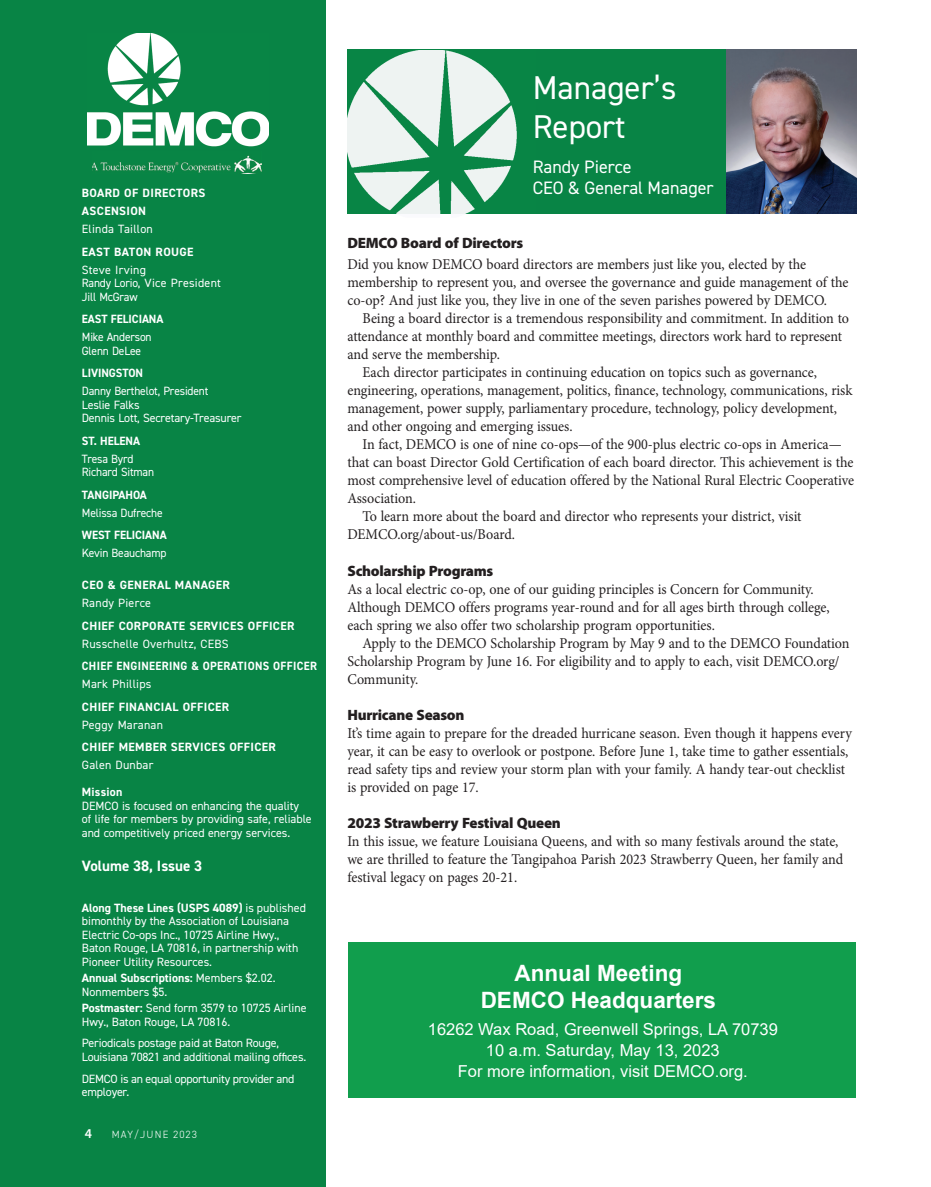
<style>
.page{position:relative;width:931px;height:1187px;background:#fff}
.page>*{position:absolute;margin:0;border:0;box-sizing:border-box;transform-origin:0 0}
.t1{font:33px/39px "DIN2014";color:#fff}
.t2{font:700 22.5px/27px "Arial";color:#fff;text-align:center}
.t3{font:18px/21px "DIN2014";color:#fff}
.t4{font:16.5px/21px "Arial";color:#fff;text-align:center}
.t5{font:15px/18px "Minion Pro";letter-spacing:-.005em;color:#231f20;scale:.94 1}
.t6{font:900 15px "Myriad Pro";letter-spacing:-.02em;color:#231f20}
.t7{font:700 15px "DIN2014";color:#fff}
.t8{font:600 13.5px "Myriad Pro";color:#fff}
.t9{font:12px/13.5px "DIN2014";letter-spacing:-.005em;color:#fff}
.t10{font:700 12px/18px "DIN2014";letter-spacing:.03em;color:#fff}
.t11{font:12px/13.5px "DIN2014";letter-spacing:-.005em;color:#fff;scale:.96 1}
.t12{font:12px/13.5px "DIN2014";letter-spacing:.02em;color:#fff}
.t13{font:700 12px "DIN2014";letter-spacing:-.005em;color:#fff;scale:.96 1}
.t14{font:700 12px "DIN2014";letter-spacing:.03em;color:#fff;scale:.94 1}
.t15{font:300 10.5px "DIN2014";letter-spacing:.105em;color:#fff}
.s1{font-weight:700}
</style>
<div class="page">
<div style="left:0;top:0;width:325px;height:1187px;background:#088445"></div>
<img style="left:93px;top:155px;width:168px;height:19px">
<img style="left:87px;top:33px;width:182px;height:114px">
<div style="left:347px;top:49px;width:509px;height:164px;background:#088445"></div>
<img style="left:347px;top:213px;width:188px;height:1px">
<img style="left:347px;top:50px;width:170px;height:163px">
<img style="left:726px;top:49px;width:130px;height:164px">
<div style="left:347px;top:942px;width:508px;height:156px;background:#119e4d"></div>
<p class="t10" style="left:82px;top:184px;width:125px">BOARD OF DIRECTORS<br>ASCENSION</p>
<p class="t12" style="left:82px;top:222px;width:73px">Elinda Taillon</p>
<p class="t10" style="left:82px;top:243px;width:113px">EAST BATON ROUGE</p>
<p class="t12" style="left:82px;top:263px;width:141px">Steve Irving<br>Randy Lorio, Vice President<br>Jill McGraw</p>
<p class="t13" style="left:82px;top:311px;width:86px">EAST FELICIANA</p>
<p class="t11" style="left:82px;top:330px;width:74px">Mike Anderson<br>Glenn DeLee</p>
<p class="t13" style="left:82px;top:365px;width:65px">LIVINGSTON</p>
<p class="t11" style="left:82px;top:384px;width:168px">Danny Berthelot, President<br>Leslie Falks<br>Dennis Lott, Secretary-Treasurer</p>
<p class="t13" style="left:82px;top:433px;width:62px">ST. HELENA</p>
<p class="t11" style="left:82px;top:452px;width:77px">Tresa Byrd<br>Richard Sitman</p>
<p class="t13" style="left:82px;top:487px;width:69px">TANGIPAHOA</p>
<p class="t11" style="left:82px;top:506px;width:86px">Melissa Dufreche</p>
<p class="t13" style="left:82px;top:527px;width:90px">WEST FELICIANA</p>
<p class="t11" style="left:82px;top:546px;width:90px">Kevin Beauchamp</p>
<p class="t10" style="left:82px;top:576px;width:149px">CEO &amp; GENERAL MANAGER</p>
<p class="t12" style="left:82px;top:596px;width:71px">Randy Pierce</p>
<p class="t10" style="left:82px;top:616px;width:214px">CHIEF CORPORATE SERVICES OFFICER</p>
<p class="t12" style="left:82px;top:636px;width:148px">Russchelle Overhultz, CEBS</p>
<p class="t14" style="left:82px;top:658px;width:251px">CHIEF ENGINEERING &amp; OPERATIONS OFFICER</p>
<p class="t12" style="left:82px;top:677px;width:71px">Mark Phillips</p>
<p class="t10" style="left:82px;top:697px;width:149px">CHIEF FINANCIAL OFFICER</p>
<p class="t12" style="left:82px;top:717px;width:83px">Peggy Maranan</p>
<p class="t10" style="left:82px;top:738px;width:195px">CHIEF MEMBER SERVICES OFFICER</p>
<p class="t12" style="left:82px;top:758px;width:73px">Galen Dunbar</p>
<p class="t10" style="left:82px;top:783px;width:42px">Mission</p>
<p class="t9" style="left:82px;top:798px;width:231px">DEMCO is focused on enhancing the quality<br>of life for members by providing safe, reliable and competitively priced energy services.</p>
<p class="t7" style="left:82px;top:856px;width:122px">Volume 38, Issue 3</p>
<p class="t9" style="left:82px;top:900px;width:225px"><span class="s1">Along These Lines (USPS 4089)</span> is published bimonthly by the Association of Louisiana Electric Co-ops Inc., 10725 Airline Hwy., Baton Rouge, LA 70816, in partnership with Pioneer Utility Resources.</p>
<p class="t9" style="left:82px;top:971px;width:195px"><span class="s1">Annual Subscriptions:</span> Members $2.02.<br>Nonmembers $5.</p>
<p class="t9" style="left:82px;top:1001px;width:226px"><span class="s1">Postmaster:</span> Send form 3579 to 10725 Airline<br>Hwy. , Baton Rouge, LA 70816.</p>
<p class="t9" style="left:82px;top:1036px;width:226px">Periodicals postage paid at Baton Rouge,<br>Louisiana 70821 and additional mailing offices.</p>
<p class="t9" style="left:82px;top:1071px;width:214px">DEMCO is an equal opportunity provider and employer.</p>
<p class="t8" style="left:85px;top:1125px;width:9px">4</p>
<p class="t15" style="left:112px;top:1128px;width:86px">MAY/JUNE 2023</p>
<h1 class="t1" style="left:532px;top:68px;width:145px">Manager’s<br>Report</h1>
<p class="t3" style="left:532px;top:156px;width:182px">Randy Pierce<br>CEO &amp; General Manager</p>
<p class="t6" style="left:347px;top:233px;width:177px">DEMCO Board of Directors</p>
<p class="t5" style="left:347px;top:256px;width:534px">Did you know DEMCO board directors are members just like you, elected by the membership to represent you, and oversee the governance and guide management of the co-op? And just like you, they live in one of the seven parishes powered by DEMCO.</p>
<p class="t5" style="left:362px;top:310px;width:519px">Being a board director is a tremendous responsibility and commitment. In addition to</p>
<p class="t5" style="left:347px;top:328px;width:527px">attendance at monthly board and committee meetings, directors work hard to represent</p>
<p class="t5" style="left:347px;top:346px;width:164px">and serve the membership.</p>
<p class="t5" style="left:362px;top:364px;width:484px">Each director participates in continuing education on topics such as governance,</p>
<p class="t5" style="left:347px;top:382px;width:538px">engineering, operations, management, politics, finance, technology, communications, risk</p>
<p class="t5" style="left:347px;top:400px;width:522px">management, power supply, parliamentary procedure, technology, policy development,</p>
<p class="t5" style="left:347px;top:418px;width:241px">and other ongoing and emerging issues.</p>
<p class="t5" style="left:362px;top:436px;width:511px">In fact, DEMCO is one of nine co-ops—of the 900-plus electric co-ops in America—</p>
<p class="t5" style="left:347px;top:454px;width:539px">that can boast Director Gold Certification of each board director. This achievement is the</p>
<p class="t5" style="left:347px;top:472px;width:540px">most comprehensive level of education offered by the National Rural Electric Cooperative</p>
<p class="t5" style="left:347px;top:490px;width:74px">Association.</p>
<p class="t5" style="left:362px;top:508px;width:468px">To learn more about the board and director who represents your district, visit</p>
<p class="t5" style="left:347px;top:526px;width:180px">DEMCO.org/about-us/Board.</p>
<p class="t6" style="left:347px;top:560px;width:147px">Scholarship Programs</p>
<p class="t5" style="left:347px;top:580px;width:514px">As a local electric co-op, one of our guiding principles is Concern for Community.<br>Although DEMCO offers programs year-round and for all ages birth through college, each spring we also offer two scholarship program opportunities.</p>
<p class="t5" style="left:347px;top:634px;width:535px;text-indent:15px">Apply to the DEMCO Scholarship Program by May 9 and to the DEMCO Foundation<br>Scholarship Program by June 16. For eligibility and to apply to each, visit DEMCO.org/<br>Community.</p>
<p class="t6" style="left:347px;top:704px;width:118px">Hurricane Season</p>
<p class="t5" style="left:347px;top:724px;width:538px">It’s time again to prepare for the dreaded hurricane season. Even though it happens every year, it can be easy to overlook or postpone. Before June 1, take time to gather essentials, read safety tips and review your storm plan with your family. A handy tear-out checklist is provided on page 17.</p>
<p class="t6" style="left:347px;top:812px;width:215px">2023 Strawberry Festival Queen</p>
<p class="t5" style="left:347px;top:832px;width:529px">In this issue, we feature Louisiana Queens, and with so many festivals around the state, we are thrilled to feature the Tangipahoa Parish 2023 Strawberry Queen, her family and festival legacy on pages 20-21.</p>
<h2 class="t2" style="left:480px;top:959px;width:237px">Annual Meeting<br>DEMCO Headquarters</h2>
<p class="t4" style="left:427px;top:1018px;width:351px">16262 Wax Road, Greenwell Springs, LA 70739<br>10 a.m. Saturday, May 13, 2023<br>For more information, visit DEMCO.org.</p>
</div>
